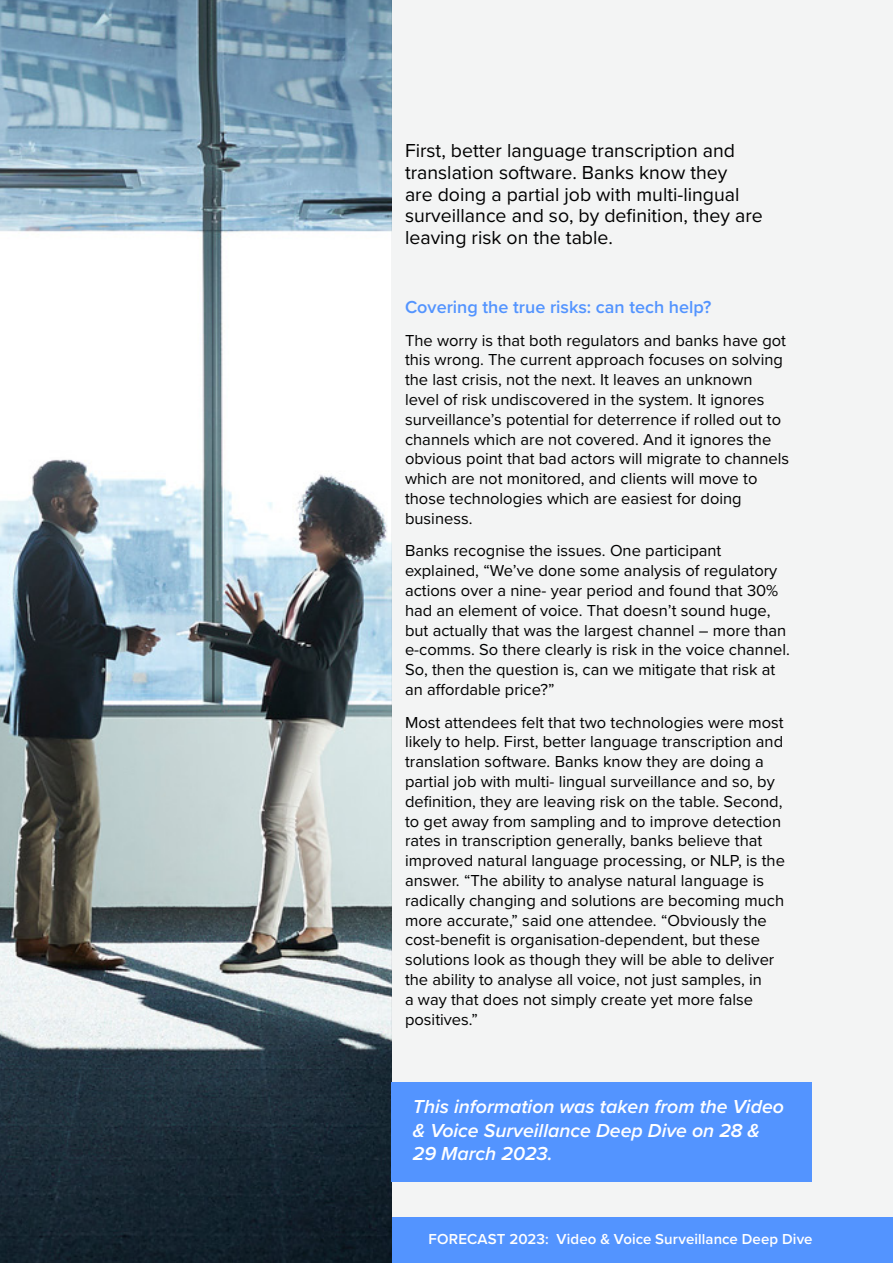
<style>
.page{position:relative;width:893px;height:1263px;background:#fff}
.page>*{position:absolute;margin:0;border:0;box-sizing:border-box;transform-origin:0 0}
.t1{font:19.5px/21.8px "Proxima Nova";color:#000}
.t2{font:italic 600 19.5px/23.4px "Proxima Nova";color:#fff}
.t3{font:600 18px "Proxima Nova";color:#5394ff}
.t4{font:16.5px/19.8px "Proxima Nova";color:#000}
.t5{font:600 15px "Proxima Nova";letter-spacing:.005em;color:#fff}
</style>
<div class="page">
<div style="left:0;top:1217px;width:893px;height:46px;background:#5394ff"></div>
<img style="left:0;top:0;width:392px;height:1263px">
<div style="left:392px;top:0;width:501px;height:1217px;background:#f3f4f4"></div>
<div style="left:392px;top:1083px;width:420px;height:99px;background:#5394ff"></div>
<p class="t1" style="left:405px;top:139px;width:359px">First, better language transcription and translation software. Banks know they<br>are doing a partial job with multi-lingual surveillance and so, by definition, they are leaving risk on the table.</p>
<p class="t3" style="left:405px;top:294px;width:308px">Covering the true risks: can tech help?</p>
<p class="t4" style="left:405px;top:329px;width:386px">The worry is that both regulators and banks have got this wrong. The current approach focuses on solving the last crisis, not the next. It leaves an unknown level of risk undiscovered in the system. It ignores surveillance’s potential for deterrence if rolled out to channels which are not covered. And it ignores the obvious point that bad actors will migrate to channels which are not monitored, and clients will move to those technologies which are easiest for doing business.</p>
<p class="t4" style="left:405px;top:540px;width:386px">Banks recognise the issues. One participant explained, “We’ve done some analysis of regulatory actions over a nine- year period and found that 30% had an element of voice. That doesn’t sound huge, but actually that was the largest channel – more than e-comms. So there clearly is risk in the voice channel.<br>So, then the question is, can we mitigate that risk at an affordable price?”</p>
<p class="t4" style="left:405px;top:711px;width:381px">Most attendees felt that two technologies were most likely to help. First, better language transcription and translation software. Banks know they are doing a partial job with multi- lingual surveillance and so, by definition, they are leaving risk on the table. Second, to get away from sampling and to improve detection rates in transcription generally, banks believe that improved natural language processing, or NLP, is the answer. “The ability to analyse natural language is radically changing and solutions are becoming much more accurate,” said one attendee. “Obviously the cost-benefit is organisation-dependent, but these solutions look as though they will be able to deliver the ability to analyse all voice, not just samples, in<br>a way that does not simply create yet more false positives.”</p>
<p class="t2" style="left:413px;top:1094px;width:373px">This information was taken from the Video &amp; Voice Surveillance Deep Dive on 28 &amp;<br>29 March 2023.</p>
<p class="t5" style="left:429px;top:1228px;width:385px">FORECAST 2023: Video &amp; Voice Surveillance Deep Dive</p>
</div>
